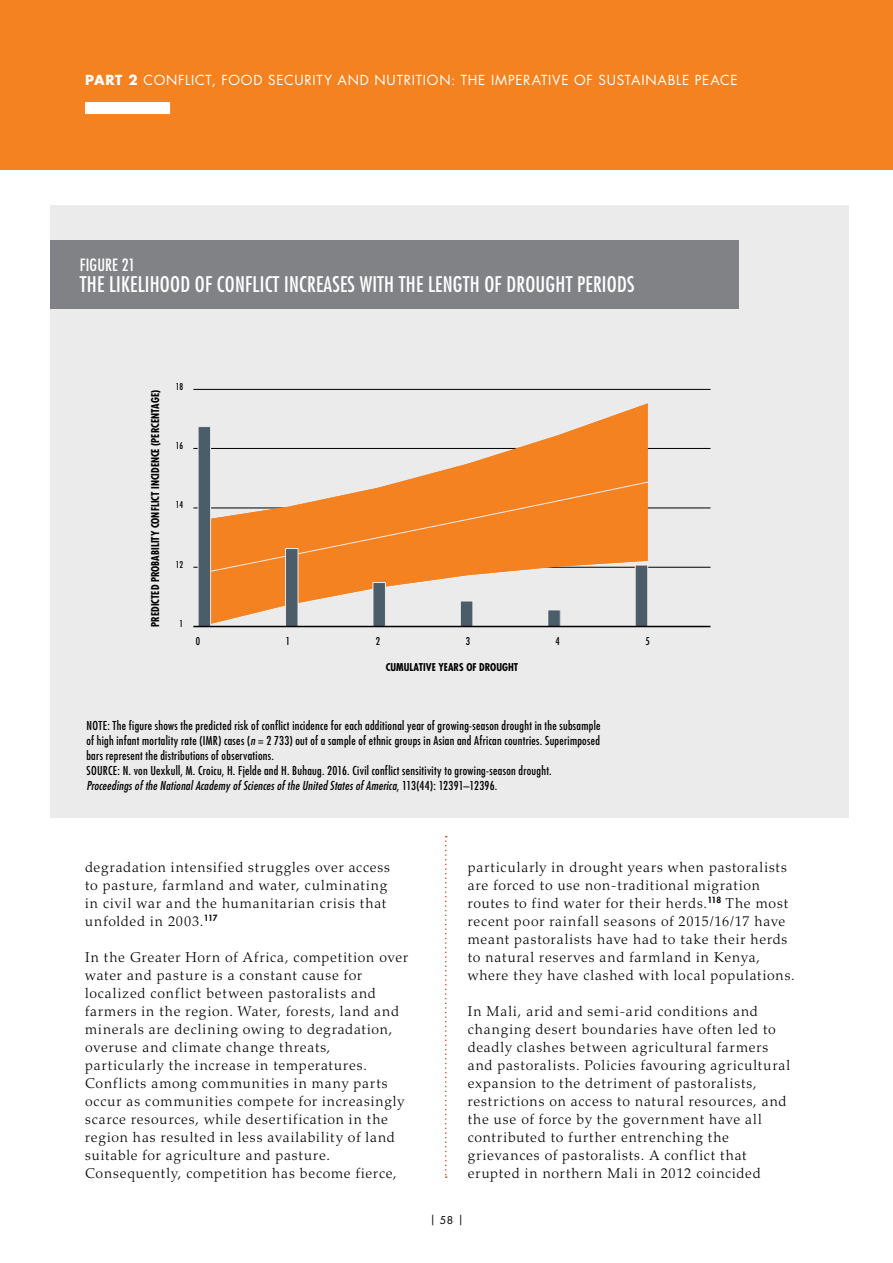
<style>
.page{position:relative;width:893px;height:1263px;background:#fff}
.page>*{position:absolute;margin:0;border:0;box-sizing:border-box;transform-origin:0 0}
.t1{font:condensed 21px "Futura Std";letter-spacing:.01em;color:#fff}
.t2{font:condensed 16.5px "Futura Std";letter-spacing:.01em;color:#fff}
.t3{font:300 14.25px/18px "Palatino LT Std";letter-spacing:.06em;color:#000}
.t4{font:13.5px "Futura Std";letter-spacing:.055em;color:#fff}
.t5{font:condensed 12px/15px "Futura Std";letter-spacing:.025em;color:#000}
.t6{font:700 condensed 10.5px "Futura Std";color:#000}
.t7{font:condensed 10.5px "Futura Std";color:#000}
.t8{font:10.5px "Futura Std";color:#000}
.t9{font:condensed 9.15px "Futura Std";color:#000}
.s1{font-weight:700}
.s2{font-style:italic}
</style>
<div class="page">
<div style="left:0;top:0;width:893px;height:170px;background:#f58220"></div>
<div style="left:85px;top:102px;width:85px;height:12px;background:#fff"></div>
<svg style="left:445px;top:836px;width:2px;height:342px"></svg>
<div style="left:50px;top:206px;width:799px;height:612px;background:#ebebec"></div>
<hr style="left:193px;top:389px;width:517px;height:1px;background:#000">
<hr style="left:193px;top:448px;width:517px;height:1px;background:#000">
<hr style="left:193px;top:508px;width:517px;height:1px;background:#000">
<hr style="left:193px;top:567px;width:517px;height:1px;background:#000">
<svg style="left:211px;top:403px;width:437px;height:223px"></svg>
<svg style="left:197px;top:481px;width:451px;height:93px;background:#f28f3b"></svg>
<div style="left:635px;top:565px;width:13px;height:62px;background:#4c5d6a"></div>
<div style="left:635px;top:565px;width:13px;height:62px;border:1px solid #ebebec"></div>
<div style="left:548px;top:610px;width:12px;height:17px;background:#4c5d6a"></div>
<div style="left:547px;top:610px;width:14px;height:17px;border:1px solid #ebebec"></div>
<div style="left:460px;top:601px;width:13px;height:26px;background:#4c5d6a"></div>
<div style="left:460px;top:601px;width:13px;height:26px;border:1px solid #ebebec"></div>
<div style="left:373px;top:582px;width:12px;height:45px;background:#4c5d6a"></div>
<div style="left:373px;top:582px;width:13px;height:45px;border:1px solid #ebebec"></div>
<div style="left:285px;top:548px;width:13px;height:79px;background:#4c5d6a"></div>
<div style="left:285px;top:548px;width:13px;height:79px;border:1px solid #ebebec"></div>
<div style="left:198px;top:427px;width:13px;height:200px;background:#4c5d6a"></div>
<div style="left:198px;top:426px;width:13px;height:201px;border:1px solid #ebebec"></div>
<hr style="left:193px;top:626px;width:517px;height:1px;background:#000">
<div style="left:50px;top:241px;width:689px;height:68px;background:#808285"></div>
<p class="t4" style="left:85px;top:71px;width:654px"><span class="s1">PART 2</span> CONFLICT, FOOD SECURITY AND NUTRITION: THE IMPERATIVE OF SUSTAINABLE PEACE</p>
<p class="t2" style="left:80px;top:255px;width:57px">FIGURE 21</p>
<h1 class="t1" style="left:80px;top:272px;width:556px">THE LIKELIHOOD OF CONFLICT INCREASES WITH THE LENGTH OF DROUGHT PERIODS</h1>
<p class="t6" style="left:149px;top:627px;width:238px;rotate:-90deg">PREDICTED PROBABILITY CONFLICT INCIDENCE (PERCENTAGE)</p>
<p class="t9" style="left:176px;top:381px;width:9px">18</p>
<p class="t9" style="left:176px;top:440px;width:9px">16</p>
<p class="t9" style="left:176px;top:499px;width:9px">14</p>
<p class="t9" style="left:176px;top:559px;width:9px">12</p>
<p class="t9" style="left:180px;top:618px;width:5px">1</p>
<p class="t7" style="left:196px;top:635px;width:6px">0</p>
<p class="t7" style="left:286px;top:635px;width:6px">1</p>
<p class="t7" style="left:376px;top:635px;width:6px">2</p>
<p class="t7" style="left:466px;top:635px;width:6px">3</p>
<p class="t7" style="left:556px;top:635px;width:6px">4</p>
<p class="t7" style="left:645px;top:635px;width:6px">5</p>
<p class="t6" style="left:386px;top:661px;width:134px">CUMULATIVE YEARS OF DROUGHT</p>
<p class="t5" style="left:86px;top:718px;width:516px">NOTE: The figure shows the predicted risk of conflict incidence for each additional year of growing-season drought in the subsample of high infant mortality rate (IMR) cases (<span class="s2">n</span> = 2 733) out of a sample of ethnic groups in Asian and African countries. Superimposed bars represent the distributions of observations.<br>SOURCE: N. von Uexkull, M. Croicu, H. Fjelde and H. Buhaug. 2016. Civil conflict sensitivity to growing-season drought.<br><span class="s2">Proceedings of the National Academy of Sciences of the United States of America</span>, 113(44): 12391–12396.</p>
<p class="t3" style="left:85px;top:858px;width:306px">degradation intensified struggles over access to pasture, farmland and water, culminating in civil war and the humanitarian crisis that unfolded in 2003.<sup>117</sup></p>
<p class="t3" style="left:85px;top:948px;width:324px">In the Greater Horn of Africa, competition over water and pasture is a constant cause for localized conflict between pastoralists and farmers in the region. Water, forests, land and minerals are declining owing to degradation, overuse and climate change threats, particularly the increase in temperatures.<br>Conflicts among communities in many parts occur as communities compete for increasingly scarce resources, while desertification in the region has resulted in less availability of land suitable for agriculture and pasture.<br>Consequently, competition has become fierce,</p>
<p class="t3" style="left:468px;top:858px;width:329px">particularly in drought years when pastoralists are forced to use non-traditional migration routes to find water for their herds.<sup>118</sup> The most recent poor rainfall seasons of 2015/16/17 have meant pastoralists have had to take their herds to natural reserves and farmland in Kenya, where they have clashed with local populations.</p>
<p class="t3" style="left:468px;top:1002px;width:324px">In Mali, arid and semi-arid conditions and changing desert boundaries have often led to deadly clashes between agricultural farmers and pastoralists. Policies favouring agricultural expansion to the detriment of pastoralists, restrictions on access to natural resources, and the use of force by the government have all contributed to further entrenching the grievances of pastoralists. A conflict that erupted in northern Mali in 2012 coincided</p>
<p class="t8" style="left:430px;top:1213px;width:35px">| 58 |</p>
</div>
